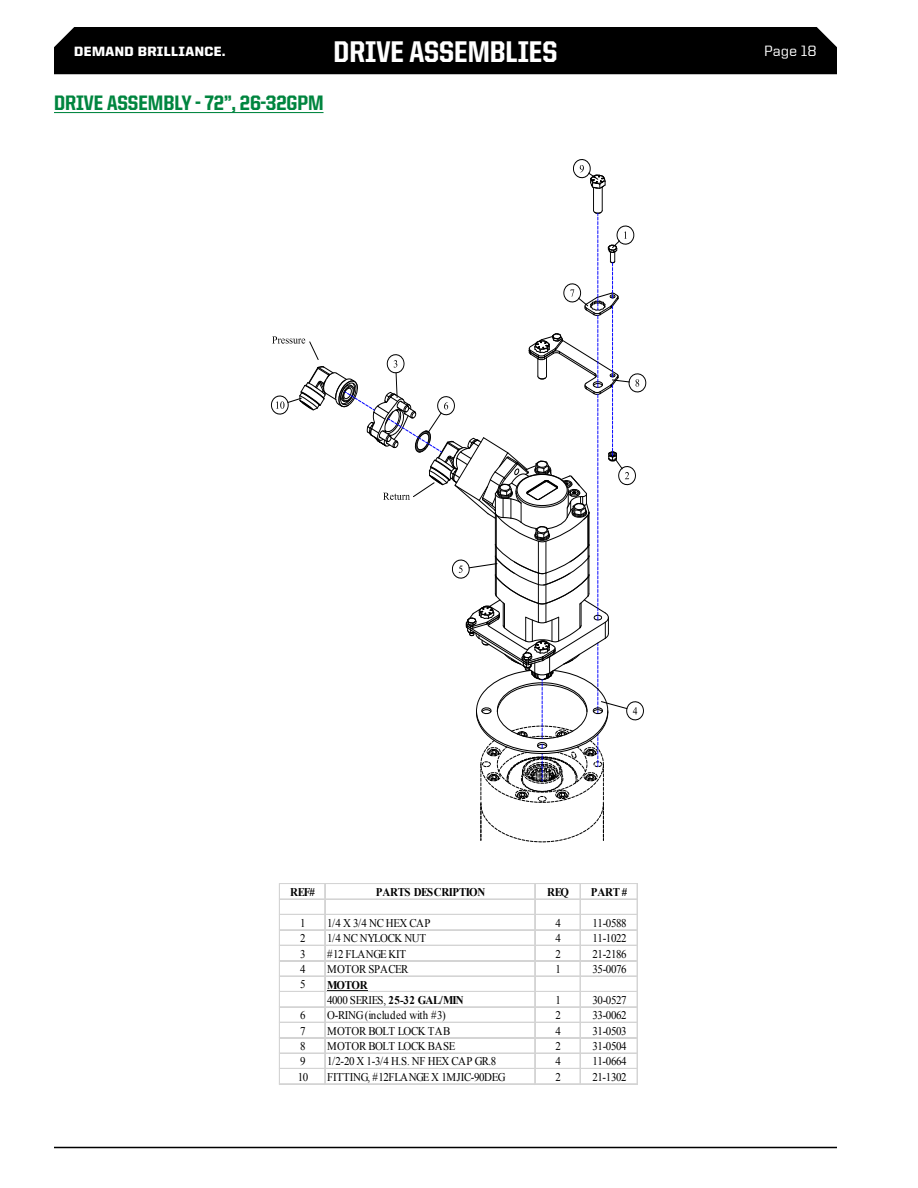
<style>
.page{position:relative;width:918px;height:1188px;background:#fff}
.page>*{position:absolute;margin:0;border:0;box-sizing:border-box;transform-origin:0 0}
.t1{font:800 30px "United Sans Semi Cond";color:#fff}
.t2{font:800 21px "United Sans Semi Cond";color:#00853f}
.t3{font:500 15px "United Sans Reg";color:#fff}
.t4{font:900 13.5px "United Sans Reg";letter-spacing:.03em;color:#fff}
.t5{font:11.85px "Times New Roman";letter-spacing:-.035em;color:#000;scale:.93 1}
.t6{font:700 11.85px/15.3px "Times New Roman";letter-spacing:-.03em;color:#000;scale:.93 1}
.t7{font:11.85px "Times New Roman";letter-spacing:-.015em;color:#000;scale:.93 1}
.s1{font-weight:400}
</style>
<div class="page">
<div style="left:54px;top:27px;width:783px;height:47px;background:#000"></div>
<hr style="left:54px;top:1147px;width:783px;height:1px;background:#000">
<svg style="left:271px;top:159px;width:375px;height:684px"></svg>
<hr style="left:327px;top:990px;width:41px;height:1px;background:#000">
<hr style="left:279px;top:883px;width:358px;height:1px;background:#d4d4d4">
<hr style="left:279px;top:884px;width:358px;height:1px;background:#d4d4d4">
<hr style="left:279px;top:899px;width:358px;height:1px;background:#d4d4d4">
<hr style="left:279px;top:914px;width:358px;height:1px;background:#d4d4d4">
<hr style="left:279px;top:929px;width:358px;height:1px;background:#d4d4d4">
<hr style="left:279px;top:930px;width:358px;height:1px;background:#d4d4d4">
<hr style="left:279px;top:945px;width:358px;height:1px;background:#d4d4d4">
<hr style="left:279px;top:960px;width:358px;height:1px;background:#d4d4d4">
<hr style="left:279px;top:961px;width:358px;height:1px;background:#d4d4d4">
<hr style="left:279px;top:976px;width:358px;height:1px;background:#d4d4d4">
<hr style="left:279px;top:991px;width:358px;height:1px;background:#d4d4d4">
<hr style="left:279px;top:1006px;width:358px;height:1px;background:#d4d4d4">
<hr style="left:279px;top:1007px;width:358px;height:1px;background:#d4d4d4">
<hr style="left:279px;top:1022px;width:358px;height:1px;background:#d4d4d4">
<hr style="left:279px;top:1037px;width:358px;height:1px;background:#d4d4d4">
<hr style="left:279px;top:1038px;width:358px;height:1px;background:#d4d4d4">
<hr style="left:279px;top:1053px;width:358px;height:1px;background:#d4d4d4">
<hr style="left:279px;top:1068px;width:358px;height:1px;background:#d4d4d4">
<hr style="left:279px;top:1083px;width:358px;height:1px;background:#d4d4d4">
<hr style="left:279px;top:1084px;width:358px;height:1px;background:#d4d4d4">
<hr style="left:279px;top:884px;width:1px;height:201px;background:#d4d4d4">
<hr style="left:324px;top:884px;width:1px;height:201px;background:#d4d4d4">
<hr style="left:325px;top:884px;width:1px;height:201px;background:#d4d4d4">
<hr style="left:534px;top:884px;width:1px;height:201px;background:#d4d4d4">
<hr style="left:535px;top:884px;width:1px;height:201px;background:#d4d4d4">
<hr style="left:580px;top:884px;width:1px;height:201px;background:#d4d4d4">
<hr style="left:637px;top:884px;width:1px;height:201px;background:#d4d4d4">
<hr style="left:54px;top:112px;width:270px;height:1px;background:#00853f">
<p class="t4" style="left:74px;top:44px;width:152px">DEMAND BRILLIANCE.</p>
<h1 class="t1" style="left:334px;top:36px;width:225px">DRIVE ASSEMBLIES</h1>
<h2 class="t2" style="left:54px;top:92px;width:271px">DRIVE ASSEMBLY - 72”, 26-32GPM</h2>
<p class="t3" style="left:764px;top:43px;width:54px">Page 18</p>
<p class="t6" style="left:290px;top:884px;width:28px">REF#</p>
<p class="t6" style="left:376px;top:884px;width:119px">PARTS DESCRIPTION</p>
<p class="t6" style="left:547px;top:884px;width:25px">REQ</p>
<p class="t6" style="left:591px;top:884px;width:41px">PART #</p>
<p class="t5" style="left:300px;top:915px;width:7px">1</p>
<p class="t5" style="left:327px;top:915px;width:113px">1/4 X 3/4 NC HEX CAP</p>
<p class="t5" style="left:556px;top:915px;width:7px">4</p>
<p class="t5" style="left:593px;top:915px;width:38px">11-0588</p>
<p class="t5" style="left:300px;top:930px;width:7px">2</p>
<p class="t5" style="left:327px;top:930px;width:108px">1/4 NC NYLOCK NUT</p>
<p class="t5" style="left:556px;top:930px;width:7px">4</p>
<p class="t5" style="left:593px;top:930px;width:38px">11-1022</p>
<p class="t5" style="left:300px;top:946px;width:7px">3</p>
<p class="t5" style="left:327px;top:946px;width:86px">#12 FLANGE KIT</p>
<p class="t5" style="left:556px;top:946px;width:7px">2</p>
<p class="t5" style="left:593px;top:946px;width:38px">21-2186</p>
<p class="t5" style="left:300px;top:961px;width:7px">4</p>
<p class="t7" style="left:327px;top:961px;width:89px">MOTOR SPACER</p>
<p class="t5" style="left:556px;top:961px;width:7px">1</p>
<p class="t5" style="left:593px;top:961px;width:38px">35-0076</p>
<p class="t5" style="left:300px;top:976px;width:7px">5</p>
<p class="t6" style="left:327px;top:977px;width:148px">MOTOR<br><span class="s1">4000 SERIES,</span> 25-32 GAL/MIN</p>
<p class="t5" style="left:556px;top:992px;width:7px">1</p>
<p class="t5" style="left:593px;top:992px;width:38px">30-0527</p>
<p class="t5" style="left:300px;top:1007px;width:7px">6</p>
<p class="t5" style="left:327px;top:1007px;width:129px">O-RING (included with #3)</p>
<p class="t5" style="left:556px;top:1007px;width:7px">2</p>
<p class="t5" style="left:593px;top:1007px;width:38px">33-0062</p>
<p class="t5" style="left:300px;top:1023px;width:7px">7</p>
<p class="t5" style="left:327px;top:1023px;width:134px">MOTOR BOLT LOCK TAB</p>
<p class="t5" style="left:556px;top:1023px;width:7px">4</p>
<p class="t5" style="left:593px;top:1023px;width:38px">31-0503</p>
<p class="t5" style="left:300px;top:1038px;width:7px">8</p>
<p class="t5" style="left:327px;top:1038px;width:140px">MOTOR BOLT LOCK BASE</p>
<p class="t5" style="left:556px;top:1038px;width:7px">2</p>
<p class="t5" style="left:593px;top:1038px;width:38px">31-0504</p>
<p class="t5" style="left:300px;top:1053px;width:7px">9</p>
<p class="t5" style="left:327px;top:1053px;width:183px">1/2-20 X 1-3/4 H.S. NF HEX CAP GR.8</p>
<p class="t5" style="left:556px;top:1053px;width:7px">4</p>
<p class="t5" style="left:593px;top:1053px;width:38px">11-0664</p>
<p class="t5" style="left:298px;top:1069px;width:13px">10</p>
<p class="t5" style="left:327px;top:1069px;width:193px">FITTING, #12FLANGE X 1MJIC-90DEG</p>
<p class="t5" style="left:556px;top:1069px;width:7px">2</p>
<p class="t5" style="left:593px;top:1069px;width:38px">21-1302</p>
</div>
